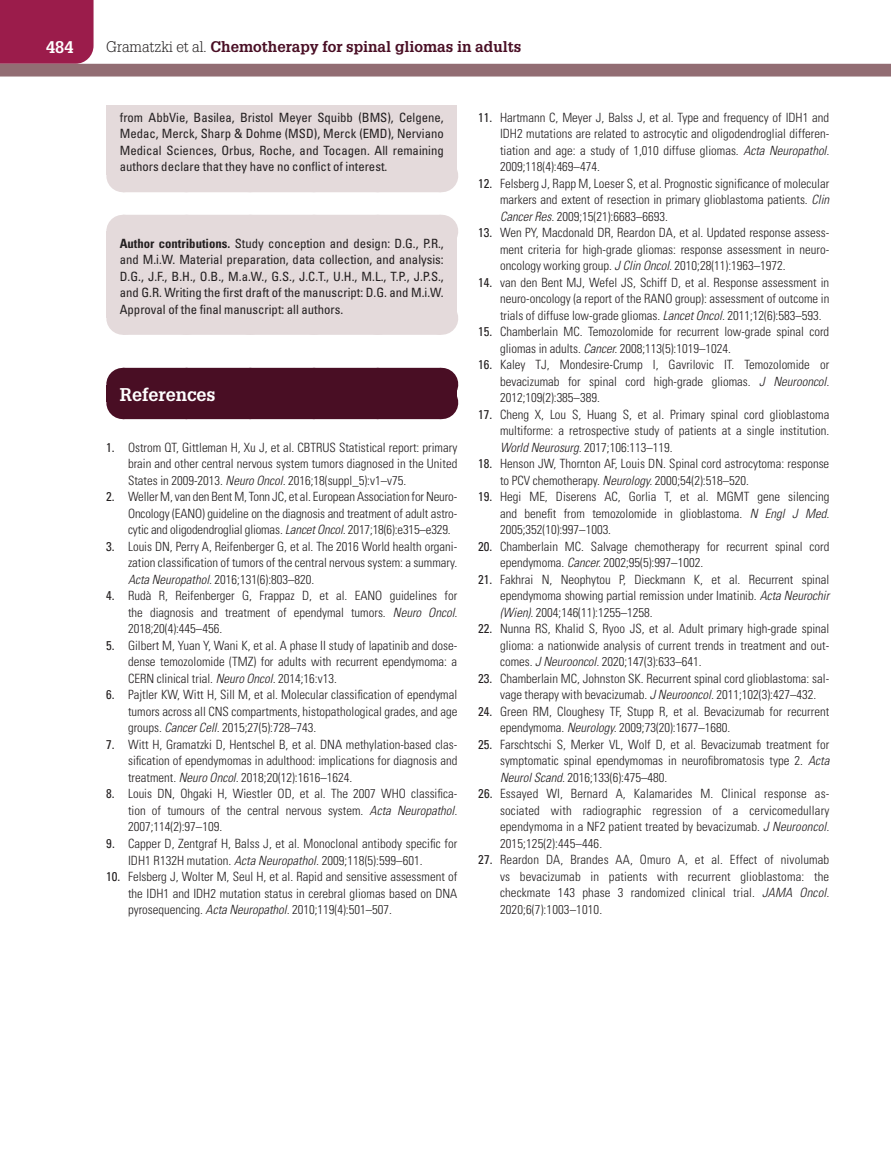
<style>
.page{position:relative;width:891px;height:1175px;background:#fff}
.page>*{position:absolute;margin:0;border:0;box-sizing:border-box;transform-origin:0 0}
.t1{font:700 18px "Glypha LT Std";color:#fff}
.t2{font:700 16.5px "Glypha LT Std";color:#fff}
.t3{font:700 15px "Glypha LT Std";color:#490e24}
.t4{font:300 condensed 12.75px/16.5px "Univers LT Std";color:#231f20;text-align:justify}
.t5{font:condensed 12.75px/16.5px "Univers LT Std";color:#231f20;text-align:justify}
.s1{font-weight:300;color:#231f20}
.s2{font-weight:700}
.s3{font-weight:400}
.s4{font-style:italic}
</style>
<div class="page">
<div style="left:0;top:0;width:94px;height:64px;background:#9b1c4b"></div>
<div style="left:0;top:64px;width:891px;height:12px;background:#926d73"></div>
<div style="left:106px;top:105px;width:351px;height:70px;background:#e4dadb"></div>
<div style="left:123px;top:159px;width:318px;height:33px;background:#e4dadb"></div>
<hr style="left:441px;top:159px;width:1px;height:33px;background:#e4dadb">
<div style="left:106px;top:231px;width:351px;height:86px;background:#e4dadb"></div>
<div style="left:123px;top:215px;width:318px;height:33px;background:#e4dadb"></div>
<hr style="left:441px;top:215px;width:1px;height:33px;background:#e4dadb">
<div style="left:123px;top:302px;width:318px;height:33px;background:#e4dadb"></div>
<hr style="left:441px;top:302px;width:1px;height:33px;background:#e4dadb">
<div style="left:106px;top:385px;width:351px;height:16px;background:#490e24"></div>
<div style="left:123px;top:368px;width:318px;height:33px;background:#490e24"></div>
<hr style="left:441px;top:368px;width:1px;height:33px;background:#490e24">
<div style="left:123px;top:386px;width:318px;height:33px;background:#490e24"></div>
<hr style="left:441px;top:386px;width:1px;height:33px;background:#490e24">
<p class="t2" style="left:46px;top:37px;width:29px">484</p>
<p class="t3" style="left:106px;top:37px;width:417px"><span class="s1">Gramatzki et al.</span> Chemotherapy for spinal gliomas in adults</p>
<p class="t5" style="left:120px;top:109px;width:326px">from AbbVie, Basilea, Bristol Meyer Squibb (BMS), Celgene, Medac, Merck, Sharp &amp; Dohme (MSD), Merck (EMD), Nerviano Medical Sciences, Orbus, Roche, and Tocagen. All remaining authors declare that they have no conflict of interest.</p>
<p class="t5" style="left:120px;top:235px;width:326px"><span class="s2">Author contributions.</span> Study conception and design: D.G., P.R., and M.i.W. Material preparation, data collection, and analysis:<br>D.G., J.F., B.H., O.B., M.a.W., G.S., J.C.T., U.H., M.L., T.P., J.P.S., and G.R. Writing the first draft of the manuscript: D.G. and M.i.W.<br>Approval of the final manuscript: all authors.</p>
<h1 class="t1" style="left:120px;top:383px;width:97px">References</h1>
<p class="t4" style="left:128px;top:439px;width:331px;text-indent:-22px"><span class="s3">1.</span> Ostrom QT, Gittleman H, Xu J, et al. CBTRUS Statistical report: primary brain and other central nervous system tumors diagnosed in the United States in 2009-2013. <span class="s4">Neuro Oncol.</span> 2016;18(suppl_5):v1–v75.</p>
<p class="t4" style="left:128px;top:488px;width:331px;text-indent:-22px"><span class="s3">2.</span> Weller M, van den Bent M, Tonn JC, et al. European Association for Neuro-Oncology (EANO) guideline on the diagnosis and treatment of adult astro&shy;cytic and oligodendroglial gliomas. <span class="s4">Lancet Oncol.</span> 2017;18(6):e315–e329.</p>
<p class="t4" style="left:128px;top:538px;width:331px;text-indent:-22px"><span class="s3">3.</span> Louis DN, Perry A, Reifenberger G, et al. The 2016 World health organi&shy;zation classification of tumors of the central nervous system: a summary.<br><span class="s4">Acta Neuropathol.</span> 2016;131(6):803–820.</p>
<p class="t4" style="left:128px;top:587px;width:331px;text-indent:-22px"><span class="s3">4.</span> Rudà R, Reifenberger G, Frappaz D, et al. EANO guidelines for the diagnosis and treatment of ependymal tumors. <span class="s4">Neuro Oncol.<br></span>2018;20(4):445–456.</p>
<p class="t4" style="left:128px;top:637px;width:331px;text-indent:-22px"><span class="s3">5.</span> Gilbert M, Yuan Y, Wani K, et al. A phase II study of lapatinib and dose&shy;dense temozolomide (TMZ) for adults with recurrent ependymoma: a CERN clinical trial. <span class="s4">Neuro Oncol.</span> 2014;16:v13.</p>
<p class="t4" style="left:128px;top:686px;width:331px;text-indent:-22px"><span class="s3">6.</span> Pajtler KW, Witt H, Sill M, et al. Molecular classification of ependymal tumors across all CNS compartments, histopathological grades, and age groups. <span class="s4">Cancer Cell.</span> 2015;27(5):728–743.</p>
<p class="t4" style="left:128px;top:736px;width:331px;text-indent:-22px"><span class="s3">7.</span> Witt H, Gramatzki D, Hentschel B, et al. DNA methylation-based clas&shy;sification of ependymomas in adulthood: implications for diagnosis and treatment. <span class="s4">Neuro Oncol.</span> 2018;20(12):1616–1624.</p>
<p class="t4" style="left:128px;top:785px;width:331px;text-indent:-22px"><span class="s3">8.</span> Louis DN, Ohgaki H, Wiestler OD, et al. The 2007 WHO classifica&shy;tion of tumours of the central nervous system. <span class="s4">Acta Neuropathol.<br></span>2007;114(2):97–109.</p>
<p class="t4" style="left:128px;top:835px;width:331px;text-indent:-22px"><span class="s3">9.</span> Capper D, Zentgraf H, Balss J, et al. Monoclonal antibody specific for<br>IDH1 R132H mutation. <span class="s4">Acta Neuropathol.</span> 2009;118(5):599–601.</p>
<p class="t4" style="left:128px;top:868px;width:331px;text-indent:-22px"><span class="s3">10.</span> Felsberg J, Wolter M, Seul H, et al. Rapid and sensitive assessment of the IDH1 and IDH2 mutation status in cerebral gliomas based on DNA pyrosequencing. <span class="s4">Acta Neuropathol.</span> 2010;119(4):501–507.</p>
<p class="t4" style="left:500px;top:109px;width:331px;text-indent:-22px"><span class="s3">11.</span> Hartmann C, Meyer J, Balss J, et al. Type and frequency of IDH1 and IDH2 mutations are related to astrocytic and oligodendroglial differen&shy;tiation and age: a study of 1,010 diffuse gliomas. <span class="s4">Acta Neuropathol.<br></span>2009;118(4):469–474.</p>
<p class="t4" style="left:500px;top:175px;width:331px;text-indent:-22px"><span class="s3">12.</span> Felsberg J, Rapp M, Loeser S, et al. Prognostic significance of molecular markers and extent of resection in primary glioblastoma patients. <span class="s4">Clin Cancer Res.</span> 2009;15(21):6683–6693.</p>
<p class="t4" style="left:500px;top:224px;width:331px;text-indent:-22px"><span class="s3">13.</span> Wen PY, Macdonald DR, Reardon DA, et al. Updated response assess&shy;ment criteria for high-grade gliomas: response assessment in neuro&shy;oncology working group. <span class="s4">J Clin Oncol.</span> 2010;28(11):1963–1972.</p>
<p class="t4" style="left:500px;top:274px;width:331px;text-indent:-22px"><span class="s3">14.</span> van den Bent MJ, Wefel JS, Schiff D, et al. Response assessment in neuro-oncology (a report of the RANO group): assessment of outcome in trials of diffuse low-grade gliomas. <span class="s4">Lancet Oncol.</span> 2011;12(6):583–593.</p>
<p class="t4" style="left:500px;top:323px;width:331px;text-indent:-22px"><span class="s3">15.</span> Chamberlain MC. Temozolomide for recurrent low-grade spinal cord gliomas in adults. <span class="s4">Cancer.</span> 2008;113(5):1019–1024.</p>
<p class="t4" style="left:500px;top:356px;width:331px;text-indent:-22px"><span class="s3">16.</span> Kaley TJ, Mondesire-Crump I, Gavrilovic IT. Temozolomide or bevacizumab for spinal cord high-grade gliomas. <span class="s4">J Neurooncol.<br></span>2012;109(2):385–389.</p>
<p class="t4" style="left:500px;top:406px;width:331px;text-indent:-22px"><span class="s3">17.</span> Cheng X, Lou S, Huang S, et al. Primary spinal cord glioblastoma multiforme: a retrospective study of patients at a single institution.<br><span class="s4">World Neurosurg.</span> 2017;106:113–119.</p>
<p class="t4" style="left:500px;top:455px;width:331px;text-indent:-22px"><span class="s3">18.</span> Henson JW, Thornton AF, Louis DN. Spinal cord astrocytoma: response to PCV chemotherapy. <span class="s4">Neurology.</span> 2000;54(2):518–520.</p>
<p class="t4" style="left:500px;top:488px;width:331px;text-indent:-22px"><span class="s3">19.</span> Hegi ME, Diserens AC, Gorlia T, et al. MGMT gene silencing and benefit from temozolomide in glioblastoma. <span class="s4">N Engl J Med.<br></span>2005;352(10):997–1003.</p>
<p class="t4" style="left:500px;top:538px;width:331px;text-indent:-22px"><span class="s3">20.</span> Chamberlain MC. Salvage chemotherapy for recurrent spinal cord ependymoma. <span class="s4">Cancer.</span> 2002;95(5):997–1002.</p>
<p class="t4" style="left:500px;top:571px;width:331px;text-indent:-22px"><span class="s3">21.</span> Fakhrai N, Neophytou P, Dieckmann K, et al. Recurrent spinal ependymoma showing partial remission under Imatinib. <span class="s4">Acta Neurochir (Wien).</span> 2004;146(11):1255–1258.</p>
<p class="t4" style="left:500px;top:620px;width:331px;text-indent:-22px"><span class="s3">22.</span> Nunna RS, Khalid S, Ryoo JS, et al. Adult primary high-grade spinal glioma: a nationwide analysis of current trends in treatment and out&shy;comes. <span class="s4">J Neurooncol.</span> 2020;147(3):633–641.</p>
<p class="t4" style="left:500px;top:670px;width:331px;text-indent:-22px"><span class="s3">23.</span> Chamberlain MC, Johnston SK. Recurrent spinal cord glioblastoma: sal&shy;vage therapy with bevacizumab. <span class="s4">J Neurooncol.</span> 2011;102(3):427–432.</p>
<p class="t4" style="left:500px;top:703px;width:331px;text-indent:-22px"><span class="s3">24.</span> Green RM, Cloughesy TF, Stupp R, et al. Bevacizumab for recurrent ependymoma. <span class="s4">Neurology.</span> 2009;73(20):1677–1680.</p>
<p class="t4" style="left:500px;top:736px;width:331px;text-indent:-22px"><span class="s3">25.</span> Farschtschi S, Merker VL, Wolf D, et al. Bevacizumab treatment for symptomatic spinal ependymomas in neurofibromatosis type 2. <span class="s4">Acta Neurol Scand.</span> 2016;133(6):475–480.</p>
<p class="t4" style="left:500px;top:785px;width:331px;text-indent:-22px"><span class="s3">26.</span> Essayed WI, Bernard A, Kalamarides M. Clinical response as&shy;sociated with radiographic regression of a cervicomedullary ependymoma in a NF2 patient treated by bevacizumab. <span class="s4">J Neurooncol.<br></span>2015;125(2):445–446.</p>
<p class="t4" style="left:500px;top:851px;width:331px;text-indent:-22px"><span class="s3">27.</span> Reardon DA, Brandes AA, Omuro A, et al. Effect of nivolumab vs bevacizumab in patients with recurrent glioblastoma: the checkmate 143 phase 3 randomized clinical trial. <span class="s4">JAMA Oncol.<br></span>2020;6(7):1003–1010.</p>
</div>
